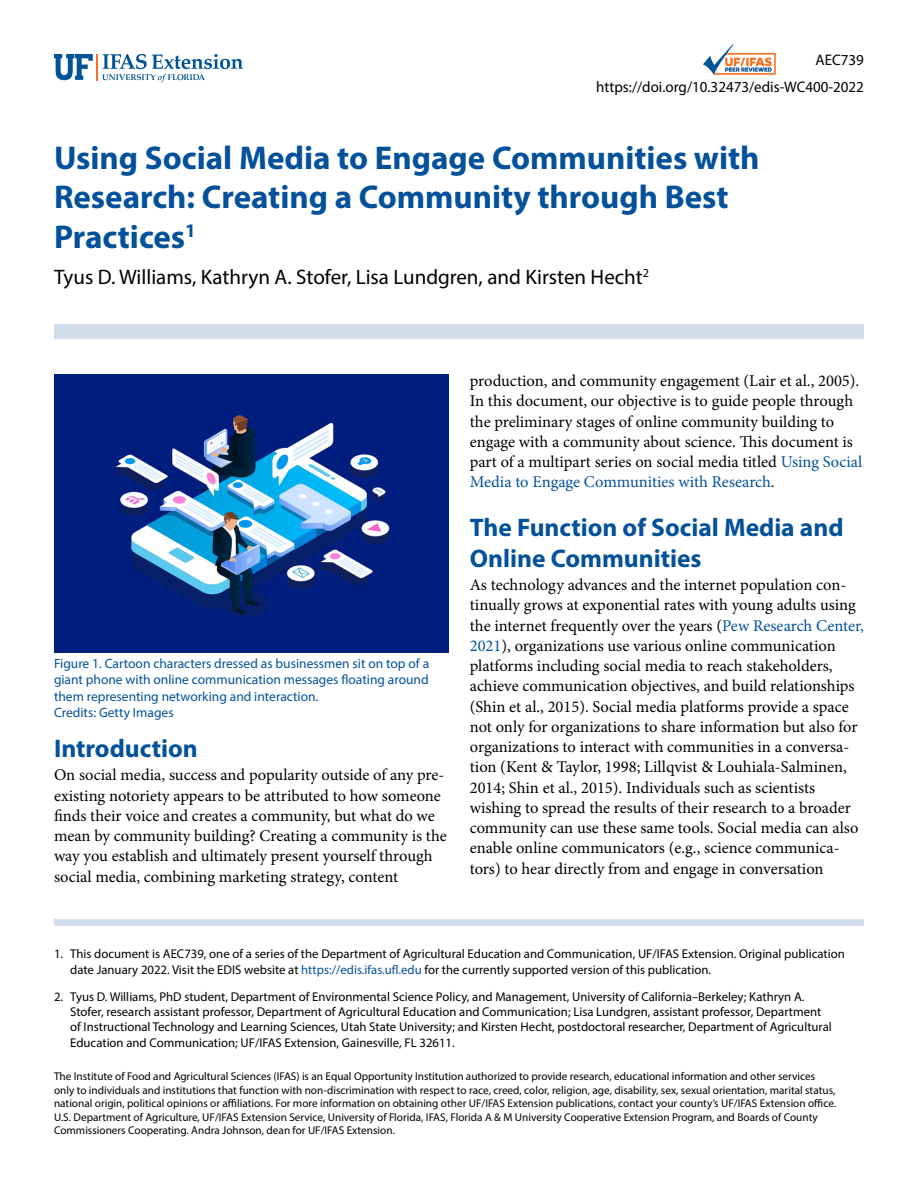
<style>
.page{position:relative;width:918px;height:1188px;background:#fff}
.page>*{position:absolute;margin:0;border:0;box-sizing:border-box;transform-origin:0 0}
.t1{font:700 33px/39.6px "Myriad Pro";color:#03519a}
.t2{font:700 25.5px/30.6px "Myriad Pro";color:#03519a}
.t3{font:21px "Myriad Pro";color:#000}
.t4{font:16.5px/20.2px "Minion Pro";color:#000}
.t5{font:15.3px/27px "Myriad Pro";color:#000;text-align:right}
.t6{font:13.5px/16.5px "Myriad Pro";color:#03519a}
.t7{font:12.75px/15.3px "Myriad Pro";color:#000}
.t8{font:11.25px/13.5px "Myriad Pro";color:#000}
.s1{color:#03519a}
.s2{font-style:italic}
</style>
<div class="page">
<img style="left:703px;top:44px;width:72px;height:31px">
<svg style="left:54px;top:54px;width:189px;height:28px"></svg>
<div style="left:54px;top:324px;width:810px;height:15px;background:#d0ddea"></div>
<div style="left:54px;top:919px;width:810px;height:7px;background:#d0ddea"></div>
<img style="left:54px;top:374px;width:394px;height:278px">
<p class="t5" style="left:596px;top:46px;width:269px">AEC739 https://doi.org/10.32473/edis-WC400-2022</p>
<h1 class="t1" style="left:54px;top:137px;width:707px">Using Social Media to Engage Communities with<br>Research: Creating a Community through Best<br>Practices<sup>1</sup></h1>
<p class="t3" style="left:54px;top:264px;width:597px">Tyus D. Williams, Kathryn A. Stofer, Lisa Lundgren, and Kirsten Hecht<sup>2</sup></p>
<p class="t6" style="left:54px;top:655px;width:377px">Figure 1. Cartoon characters dressed as businessmen sit on top of a giant phone with online communication messages floating around them representing networking and interaction.<br>Credits: Getty Images</p>
<h2 class="t2" style="left:54px;top:732px;width:145px">Introduction</h2>
<p class="t4" style="left:54px;top:765px;width:394px">On social media, success and popularity outside of any pre&shy;existing notoriety appears to be attributed to how someone finds their voice and creates a community, but what do we mean by community building? Creating a community is the way you establish and ultimately present yourself through social media, combining marketing strategy, content</p>
<p class="t4" style="left:470px;top:371px;width:394px">production, and community engagement (Lair et al., 2005).<br>In this document, our objective is to guide people through the preliminary stages of online community building to engage with a community about science. This document is part of a multipart series on social media titled <span class="s1">Using Social Media to Engage Communities with Research</span><span class="s2">.</span></p>
<h2 class="t2" style="left:470px;top:511px;width:375px">The Function of Social Media and<br>Online Communities</h2>
<p class="t4" style="left:470px;top:575px;width:396px">As technology advances and the internet population con&shy;tinually grows at exponential rates with young adults using the internet frequently over the years (<span class="s1">Pew Research Center, 2021</span>), organizations use various online communication platforms including social media to reach stakeholders, achieve communication objectives, and build relationships (Shin et al., 2015). Social media platforms provide a space not only for organizations to share information but also for organizations to interact with communities in a conversa&shy;tion (Kent &amp; Taylor, 1998; Lillqvist &amp; Louhiala-Salminen, 2014; Shin et al., 2015). Individuals such as scientists wishing to spread the results of their research to a broader community can use these same tools. Social media can also enable online communicators (e.g., science communica&shy;tors) to hear directly from and engage in conversation</p>
<p class="t7" style="left:70px;top:946px;width:776px;text-indent:-16px">1. This document is AEC739, one of a series of the Department of Agricultural Education and Communication, UF/IFAS Extension. Original publication date January 2022. Visit the EDIS website at <span class="s1">https://edis.ifas.ufl.edu</span> for the currently supported version of this publication.</p>
<p class="t7" style="left:70px;top:989px;width:763px;text-indent:-16px">2. Tyus D. Williams, PhD student, Department of Environmental Science Policy, and Management, University of California–Berkeley; Kathryn A.<br>Stofer, research assistant professor, Department of Agricultural Education and Communication; Lisa Lundgren, assistant professor, Department of Instructional Technology and Learning Sciences, Utah State University; and Kirsten Hecht, postdoctoral researcher, Department of Agricultural Education and Communication; UF/IFAS Extension, Gainesville, FL 32611.</p>
<p class="t8" style="left:54px;top:1069px;width:784px">The Institute of Food and Agricultural Sciences (IFAS) is an Equal Opportunity Institution authorized to provide research, educational information and other services only to individuals and institutions that function with non-discrimination with respect to race, creed, color, religion, age, disability, sex, sexual orientation, marital status, national origin, political opinions or affiliations. For more information on obtaining other UF/IFAS Extension publications, contact your county’s UF/IFAS Extension office.<br>U.S. Department of Agriculture, UF/IFAS Extension Service, University of Florida, IFAS, Florida A &amp; M University Cooperative Extension Program, and Boards of County Commissioners Cooperating. Andra Johnson, dean for UF/IFAS Extension.</p>
</div>
